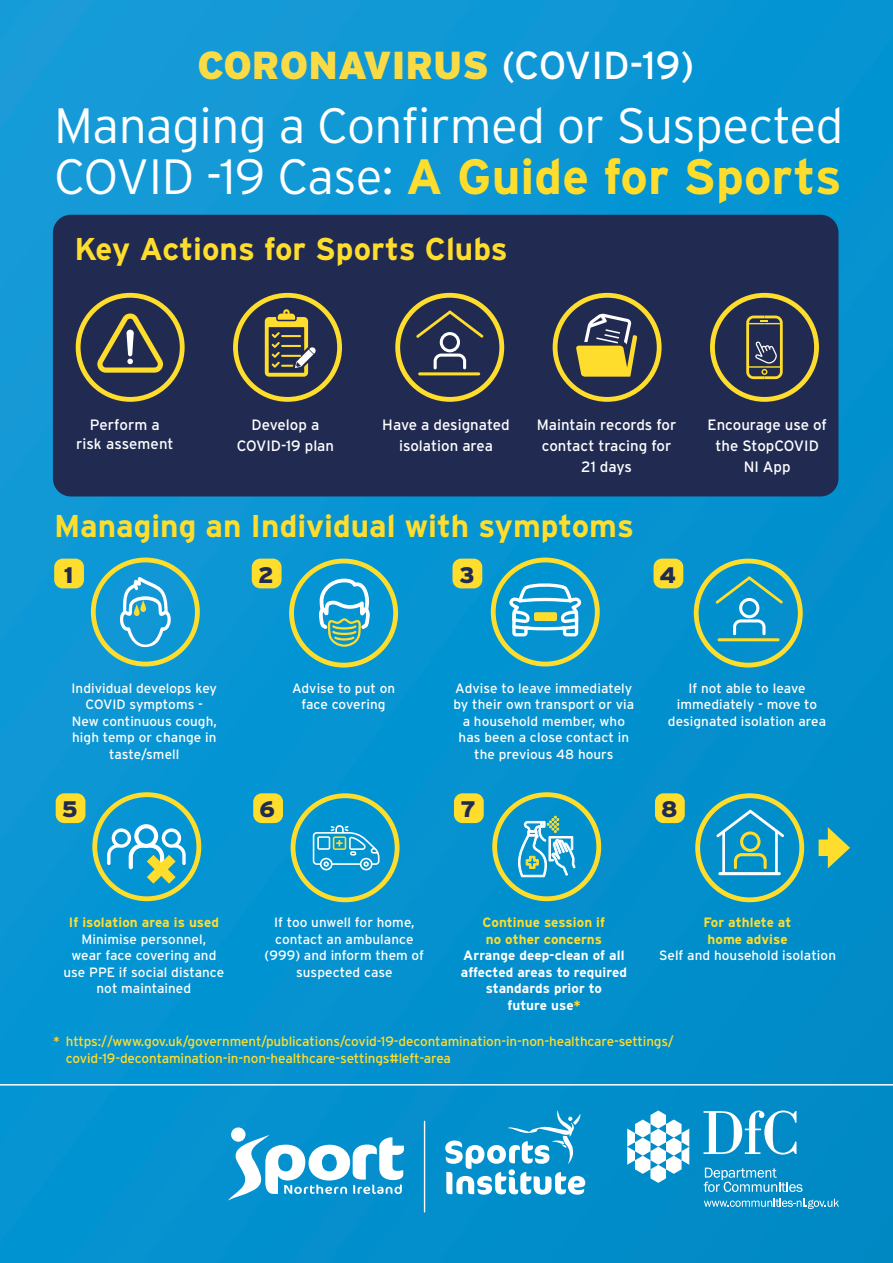
<style>
.page{position:relative;width:893px;height:1263px;background:#fff}
.page>*{position:absolute;margin:0;border:0;box-sizing:border-box;transform-origin:0 0}
.t1{font:300 49.5px/51px "Interstate";letter-spacing:-.01em;color:#fff}
.t2{font:900 39px "Interstate";color:#fbdb45}
.t3{font:700 31.5px "Interstate";color:#ffdd2d}
.t4{font:900 22.5px "Interstate";color:#212b52}
.t5{font:15px/21px "Interstate";color:#fff;text-align:center}
.t6{font:13.5px/16.5px "Interstate";letter-spacing:.005em;color:#fff;text-align:center}
.t7{font:13.5px/16.5px "Interstate";letter-spacing:-.01em;color:#ffdd2d}
.t8{font:700 13.5px/16.5px "Interstate";letter-spacing:.005em;color:#ffdd2d}
.t9{font:700 13.5px/16.5px "Interstate";letter-spacing:.005em;color:#fff;text-align:center}
.s1{font-weight:400;color:#fff}
.s2{font-weight:700;color:#ffdd2d}
.s3{color:#ffdd2d}
</style>
<div class="page">
<img style="left:0;top:0;width:893px;height:1263px">
<div style="left:53px;top:215px;width:785px;height:281px;background:#212b52;border-radius:18px"></div>
<svg style="left:627px;top:1110px;width:62px;height:73px"></svg>
<svg style="left:703px;top:1110px;width:93px;height:44px"></svg>
<svg style="left:704px;top:1198px;width:135px;height:11px"></svg>
<svg style="left:704px;top:1167px;width:99px;height:25px;background:#39a4d2"></svg>
<hr style="left:0;top:1084px;width:893px;height:1px;background:#fff">
<div style="left:819px;top:839px;width:18px;height:17px;background:#ffdd2d"></div>
<svg style="left:828px;top:827px;width:22px;height:41px"></svg>
<svg style="left:318px;top:578px;width:52px;height:69px"></svg>
<svg style="left:518px;top:815px;width:57px;height:62px"></svg>
<div style="left:76px;top:293px;width:109px;height:109px;border:5px solid #ffdd2d;border-radius:50%"></div>
<div style="left:233px;top:293px;width:109px;height:109px;border:5px solid #ffdd2d;border-radius:50%"></div>
<div style="left:395px;top:293px;width:109px;height:109px;border:5px solid #ffdd2d;border-radius:50%"></div>
<div style="left:553px;top:293px;width:109px;height:109px;border:5px solid #ffdd2d;border-radius:50%"></div>
<div style="left:710px;top:293px;width:109px;height:109px;border:5px solid #ffdd2d;border-radius:50%"></div>
<div style="left:54px;top:559px;width:30px;height:29px;background:#ffdd2d;border-radius:9px"></div>
<div style="left:252px;top:559px;width:30px;height:29px;background:#ffdd2d;border-radius:9px"></div>
<div style="left:452px;top:559px;width:30px;height:29px;background:#ffdd2d;border-radius:9px"></div>
<div style="left:653px;top:559px;width:30px;height:29px;background:#ffdd2d;border-radius:9px"></div>
<div style="left:91px;top:557px;width:109px;height:109px;border:5px solid #ffdd2d;border-radius:50%"></div>
<div style="left:289px;top:559px;width:109px;height:108px;border:5px solid #ffdd2d;border-radius:50%"></div>
<div style="left:491px;top:557px;width:109px;height:109px;border:5px solid #ffdd2d;border-radius:50%"></div>
<div style="left:694px;top:559px;width:109px;height:108px;border:5px solid #ffdd2d;border-radius:50%"></div>
<div style="left:56px;top:793px;width:29px;height:30px;background:#ffdd2d;border-radius:9px"></div>
<div style="left:253px;top:793px;width:30px;height:30px;background:#ffdd2d;border-radius:9px"></div>
<div style="left:454px;top:793px;width:30px;height:30px;background:#ffdd2d;border-radius:9px"></div>
<div style="left:655px;top:793px;width:30px;height:30px;background:#ffdd2d;border-radius:9px"></div>
<div style="left:92px;top:792px;width:109px;height:109px;border:5px solid #ffdd2d;border-radius:50%"></div>
<div style="left:291px;top:793px;width:109px;height:109px;border:5px solid #ffdd2d;border-radius:50%"></div>
<div style="left:492px;top:792px;width:109px;height:109px;border:5px solid #ffdd2d;border-radius:50%"></div>
<div style="left:695px;top:793px;width:109px;height:109px;border:5px solid #ffdd2d;border-radius:50%"></div>
<svg style="left:97px;top:313px;width:66px;height:60px"></svg>
<svg style="left:265px;top:309px;width:51px;height:68px"></svg>
<hr style="left:418px;top:372px;width:62px;height:3px;background:#ffdd2d;border-radius:2px">
<svg style="left:416px;top:310px;width:67px;height:59px"></svg>
<svg style="left:576px;top:313px;width:61px;height:64px"></svg>
<svg style="left:746px;top:316px;width:37px;height:63px"></svg>
<svg style="left:107px;top:824px;width:79px;height:60px"></svg>
<svg style="left:119px;top:577px;width:52px;height:70px"></svg>
<svg style="left:134px;top:604px;width:6px;height:12px"></svg>
<svg style="left:140px;top:600px;width:6px;height:12px"></svg>
<svg style="left:508px;top:583px;width:74px;height:53px"></svg>
<div style="left:534px;top:612px;width:23px;height:9px;background:#ffdd2d;border-radius:2px"></div>
<hr style="left:718px;top:638px;width:62px;height:3px;background:#ffdd2d;border-radius:2px">
<svg style="left:715px;top:576px;width:68px;height:59px;background:#249dc7"></svg>
<svg style="left:313px;top:825px;width:66px;height:45px;background:#3baad5"></svg>
<svg style="left:716px;top:809px;width:68px;height:66px;background:#37a3c6"></svg>
<hr style="left:424px;top:1121px;width:1px;height:91px;background:#fff">
<svg style="left:228px;top:1135px;width:176px;height:65px"></svg>
<div style="left:231px;top:1127px;width:15px;height:15px;background:#fff;border-radius:50%"></div>
<svg style="left:445px;top:1110px;width:140px;height:85px"></svg>
<h2 class="t2" style="left:198px;top:43px;width:498px">CORONAVIRUS <span class="s1">(COVID-19)</span></h2>
<h1 class="t1" style="left:54px;top:99px;width:791px">Managing a Confirmed or Suspected<br>COVID -19 Case: <span class="s2">A Guide for Sports</span></h1>
<h3 class="t3" style="left:74px;top:232px;width:435px">Key Actions for Sports Clubs</h3>
<p class="t5" style="left:76px;top:416px;width:99px;line-height:18.8px">Perform a risk assement</p>
<p class="t5" style="left:237px;top:414px;width:99px">Develop a<br>COVID-19 plan</p>
<p class="t5" style="left:382px;top:414px;width:129px">Have a designated isolation area</p>
<p class="t5" style="left:537px;top:414px;width:141px">Maintain records for contact tracing for<br>21 days</p>
<p class="t5" style="left:707px;top:414px;width:121px">Encourage use of the StopCOVID<br>NI App</p>
<h3 class="t3" style="left:54px;top:508px;width:581px">Managing an Individual with symptoms</h3>
<h3 class="t4" style="left:64px;top:562px;width:11px">1</h3>
<h3 class="t4" style="left:258px;top:562px;width:17px">2</h3>
<h3 class="t4" style="left:459px;top:562px;width:17px">3</h3>
<h3 class="t4" style="left:659px;top:562px;width:18px">4</h3>
<p class="t6" style="left:72px;top:679px;width:147px">Individual develops key<br>COVID symptoms -<br>New continuous cough, high temp or change in taste/smell</p>
<p class="t6" style="left:292px;top:679px;width:105px">Advise to put on face covering</p>
<p class="t6" style="left:453px;top:679px;width:182px">Advise to leave immediately by their own transport or via a household member, who has been a close contact in the previous 48 hours</p>
<p class="t6" style="left:668px;top:679px;width:160px">If not able to leave immediately - move to designated isolation area</p>
<h3 class="t4" style="left:62px;top:796px;width:17px">5</h3>
<h3 class="t4" style="left:260px;top:796px;width:17px">6</h3>
<h3 class="t4" style="left:661px;top:796px;width:18px">8</h3>
<h3 class="t4" style="left:460px;top:796px;width:17px">7</h3>
<p class="t8" style="left:69px;top:914px;width:152px">If isolation area is used</p>
<p class="t6" style="left:63px;top:931px;width:162px">Minimise personnel,<br>wear face covering and use PPE if social distance not maintained</p>
<p class="t6" style="left:265px;top:914px;width:161px">If too unwell for home, contact an ambulance (999) and inform them of suspected case</p>
<p class="t8" style="left:704px;top:914px;width:89px">For athlete at home advise</p>
<p class="t8" style="left:483px;top:914px;width:124px">Continue session if no other concerns</p>
<p class="t9" style="left:461px;top:947px;width:168px">Arrange deep-clean of all affected areas to required standards prior to<br>future use<span class="s3">*</span></p>
<p class="t6" style="left:659px;top:947px;width:178px">Self and household isolation</p>
<p class="t7" style="left:66px;top:1033px;width:609px;text-indent:-13px">* https://www.gov.uk/government/publications/covid-19-decontamination-in-non-healthcare-settings/ covid-19-decontamination-in-non-healthcare-settings#left-area</p>
</div>
